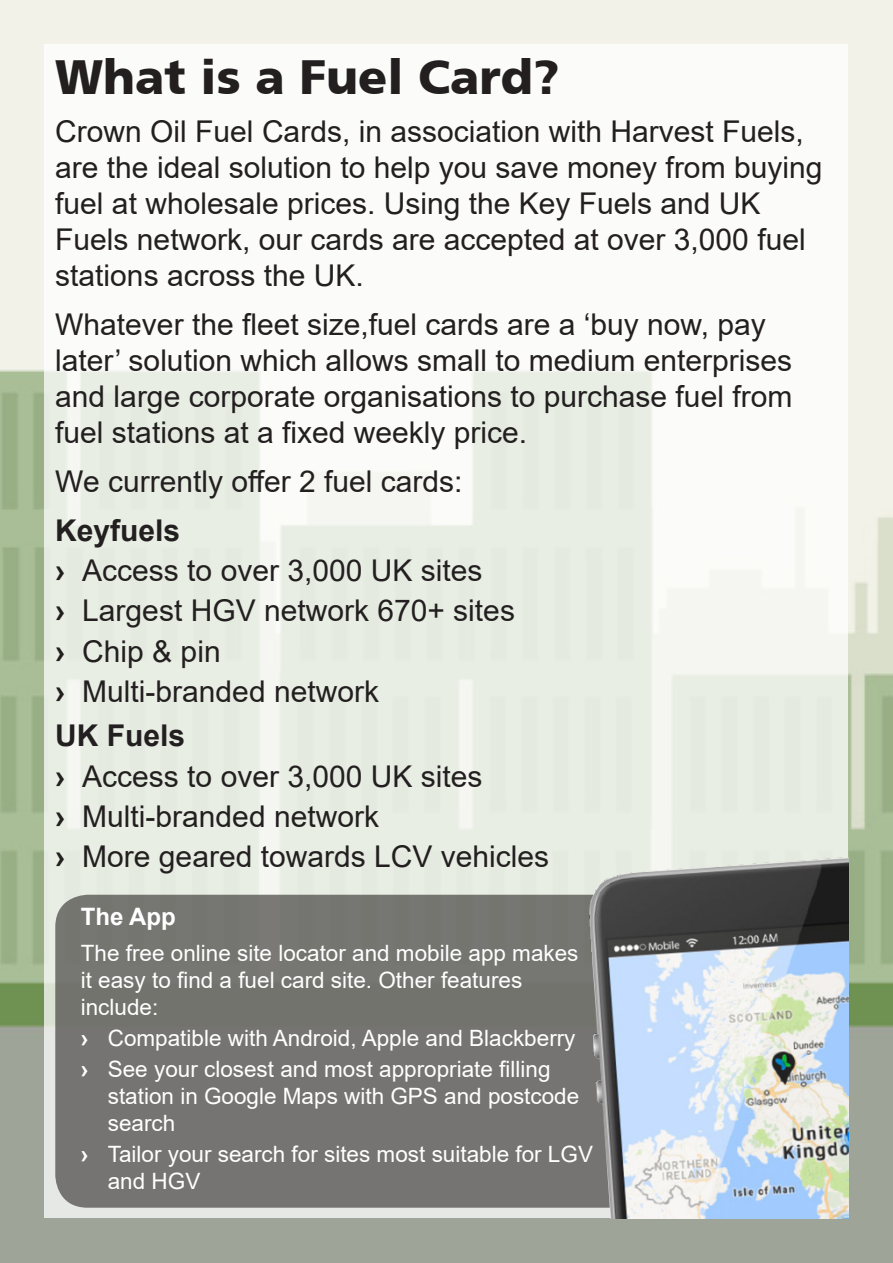
<style>
.page{position:relative;width:893px;height:1263px;background:#fff}
.page>*{position:absolute;margin:0;border:0;box-sizing:border-box;transform-origin:0 0}
.t1{font:900 48px "Frutiger";color:#231f20}
.t2{font:30px/36px "Arial";color:#231f20}
.t3{font:700 30px "Arial";color:#231f20}
.t4{font:700 24px "Arial";color:#fff}
.t5{font:22.5px/27px "Arial";color:#fff}
.s1{font-weight:700}
</style>
<div class="page">
<img style="left:0;top:0;width:893px;height:1263px">
<div style="left:45px;top:45px;width:803px;height:1173px;background:linear-gradient(to bottom,#fdfdfa,#e0e5dc)"></div>
<div style="left:55px;top:895px;width:783px;height:313px;background:#757472;border-radius:32px"></div>
<img style="left:552px;top:825px;width:296px;height:393px">
<p class="t1" style="left:55px;top:48px;width:506px">What is a Fuel Card?</p>
<p class="t2" style="left:55px;top:114px;width:769px">Crown Oil Fuel Cards, in association with Harvest Fuels, are the ideal solution to help you save money from buying fuel at wholesale prices. Using the Key Fuels and UK Fuels network, our cards are accepted at over 3,000 fuel stations across the UK.</p>
<p class="t2" style="left:55px;top:306px;width:739px">Whatever the fleet size,fuel cards are a ‘buy now, pay later’ solution which allows small to medium enterprises and large corporate organisations to purchase fuel from fuel stations at a fixed weekly price.</p>
<p class="t2" style="left:55px;top:463px;width:409px">We currently offer 2 fuel cards:</p>
<p class="t3" style="left:55px;top:509px;width:127px">Keyfuels</p>
<p class="t2" style="left:55px;top:552px;width:429px"><span class="s1">›</span> Access to over 3,000 UK sites</p>
<p class="t2" style="left:55px;top:592px;width:461px"><span class="s1">›</span> Largest HGV network 670+ sites</p>
<p class="t2" style="left:55px;top:633px;width:167px"><span class="s1">›</span> Chip &amp; pin</p>
<p class="t2" style="left:55px;top:673px;width:325px"><span class="s1">›</span> Multi-branded network</p>
<p class="t3" style="left:55px;top:715px;width:132px">UK Fuels</p>
<p class="t2" style="left:55px;top:758px;width:429px"><span class="s1">›</span> Access to over 3,000 UK sites</p>
<p class="t2" style="left:55px;top:798px;width:325px"><span class="s1">›</span> Multi-branded network</p>
<p class="t2" style="left:55px;top:838px;width:495px"><span class="s1">›</span> More geared towards LCV vehicles</p>
<p class="t4" style="left:81px;top:900px;width:97px">The App</p>
<p class="t5" style="left:81px;top:939px;width:499px">The free online site locator and mobile app makes it easy to find a fuel card site. Other features include:</p>
<p class="t5" style="left:81px;top:1024px;width:496px"><span class="s1">›</span> Compatible with Android, Apple and Blackberry</p>
<p class="t5" style="left:108px;top:1056px;width:473px;text-indent:-27px"><span class="s1">›</span> See your closest and most appropriate filling station in Google Maps with GPS and postcode search</p>
<p class="t5" style="left:108px;top:1141px;width:487px;text-indent:-27px"><span class="s1">›</span> Tailor your search for sites most suitable for LGV and HGV</p>
</div>
